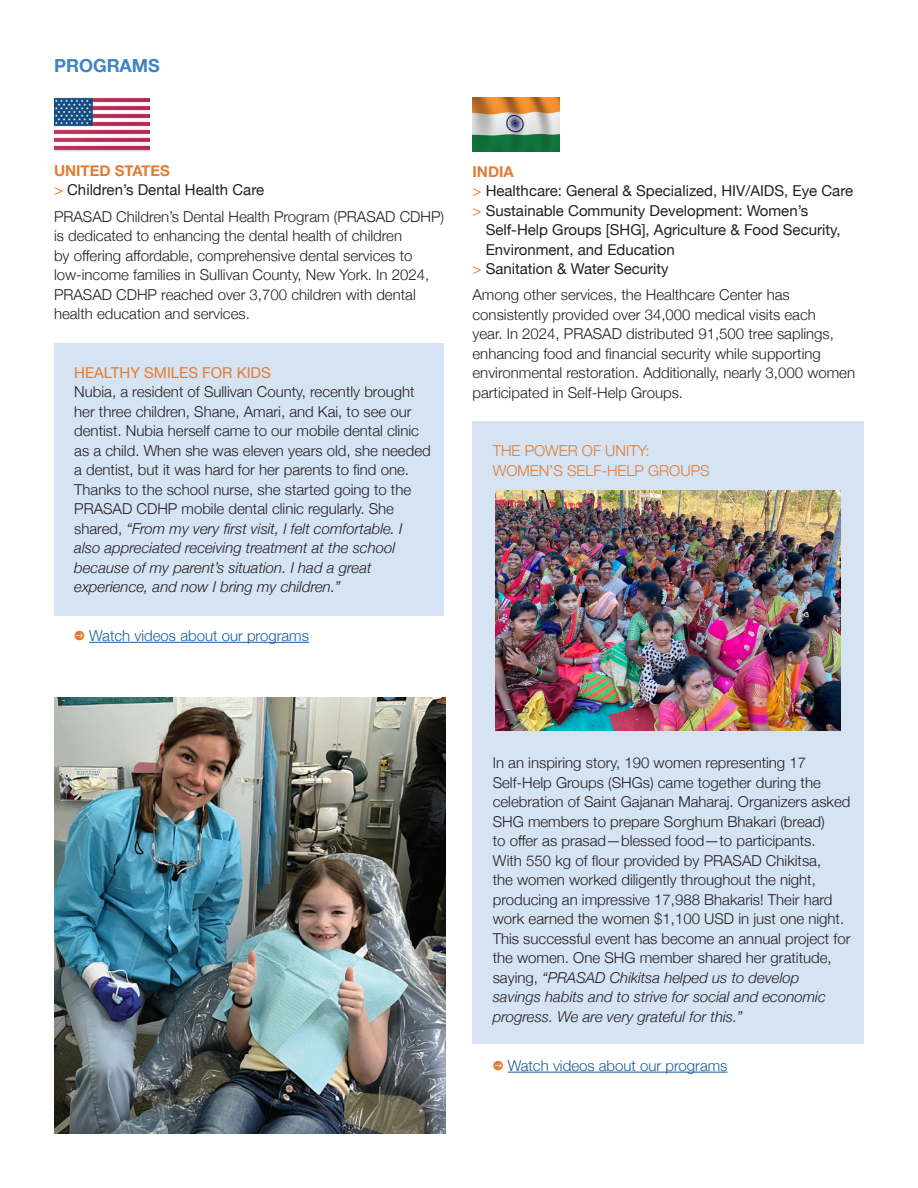
<style>
.page{position:relative;width:918px;height:1188px;background:#fff}
.page>*{position:absolute;margin:0;border:0;box-sizing:border-box;transform-origin:0 0}
.t1{font:700 18px "Helvetica Neue";color:#3e83c4}
.t2{font:300 15px/19.5px "Helvetica Neue";color:#231f20}
.t3{font:15px/19.5px "Helvetica Neue";color:#231f20}
.t4{font:300 15px "Helvetica Neue";color:#175d9e}
.t5{font:300 15px/19.5px "Helvetica Neue";color:#e27c32}
.t6{font:15px "Helvetica Neue";color:#e27c32}
.t7{font:700 15px "Helvetica Neue";color:#e27c32}
.s1{color:#e27c32}
.s2{font-style:italic}
</style>
<div class="page">
<div style="left:472px;top:421px;width:392px;height:622px;background:#d5e3f3"></div>
<hr style="left:508px;top:1072px;width:219px;height:1px;background:#175d9e">
<div style="left:54px;top:343px;width:390px;height:273px;background:#d5e3f3"></div>
<hr style="left:89px;top:642px;width:220px;height:1px;background:#175d9e">
<img style="left:472px;top:98px;width:87px;height:53px">
<img style="left:54px;top:98px;width:95px;height:53px">
<img style="left:496px;top:491px;width:345px;height:240px">
<img style="left:54px;top:697px;width:392px;height:437px">
<p class="t1" style="left:54px;top:51px;width:108px">PROGRAMS</p>
<p class="t7" style="left:54px;top:159px;width:117px">UNITED STATES</p>
<p class="t3" style="left:54px;top:181px;width:212px"><span class="s1">&gt;</span> Children’s Dental Health Care</p>
<p class="t2" style="left:54px;top:205px;width:392px">PRASAD Children’s Dental Health Program (PRASAD CDHP) is dedicated to enhancing the dental health of children<br>by offering affordable, comprehensive dental services to low-income families in Sullivan County, New York. In 2024, PRASAD CDHP reached over 3,700 children with dental health education and services.</p>
<p class="t6" style="left:74px;top:361px;width:198px">HEALTHY SMILES FOR KIDS</p>
<p class="t2" style="left:74px;top:381px;width:358px">Nubia, a resident of Sullivan County, recently brought her three children, Shane, Amari, and Kai, to see our dentist. Nubia herself came to our mobile dental clinic as a child. When she was eleven years old, she needed a dentist, but it was hard for her parents to find one.<br>Thanks to the school nurse, she started going to the PRASAD CDHP mobile dental clinic regularly. She shared, <span class="s2">“From my very first visit, I felt comfortable. I also appreciated receiving treatment at the school because of my parent’s situation. I had a great experience, and now I bring my children.”</span></p>
<p class="t4" style="left:89px;top:623px;width:221px">Watch videos about our programs</p>
<p class="t7" style="left:472px;top:160px;width:43px">INDIA</p>
<p class="t3" style="left:472px;top:182px;width:382px"><span class="s1">&gt;</span> Healthcare: General &amp; Specialized, HIV/AIDS, Eye Care</p>
<p class="t3" style="left:486px;top:201px;width:357px;text-indent:-13px"><span class="s1">&gt;</span> Sustainable Community Development: Women’s<br>Self-Help Groups [SHG], Agriculture &amp; Food Security,<br>Environment, and Education</p>
<p class="t3" style="left:472px;top:260px;width:198px"><span class="s1">&gt;</span> Sanitation &amp; Water Security</p>
<p class="t2" style="left:472px;top:284px;width:384px">Among other services, the Healthcare Center has consistently provided over 34,000 medical visits each<br>year. In 2024, PRASAD distributed 91,500 tree saplings, enhancing food and financial security while supporting environmental restoration. Additionally, nearly 3,000 women participated in Self-Help Groups.</p>
<p class="t5" style="left:493px;top:440px;width:218px">THE POWER OF UNITY:<br>WOMEN’S SELF-HELP GROUPS</p>
<p class="t2" style="left:493px;top:752px;width:359px">In an inspiring story, 190 women representing 17<br>Self-Help Groups (SHGs) came together during the celebration of Saint Gajanan Maharaj. Organizers asked SHG members to prepare Sorghum Bhakari (bread)<br>to offer as prasad—blessed food—to participants.<br>With 550 kg of flour provided by PRASAD Chikitsa,<br>the women worked diligently throughout the night, producing an impressive 17,988 Bhakaris! Their hard work earned the women $1,100 USD in just one night.<br>This successful event has become an annual project for the women. One SHG member shared her gratitude, saying, <span class="s2">“PRASAD Chikitsa helped us to develop savings habits and to strive for social and economic progress. We are very grateful for this.”</span></p>
<p class="t4" style="left:508px;top:1053px;width:221px">Watch videos about our programs</p>
</div>
